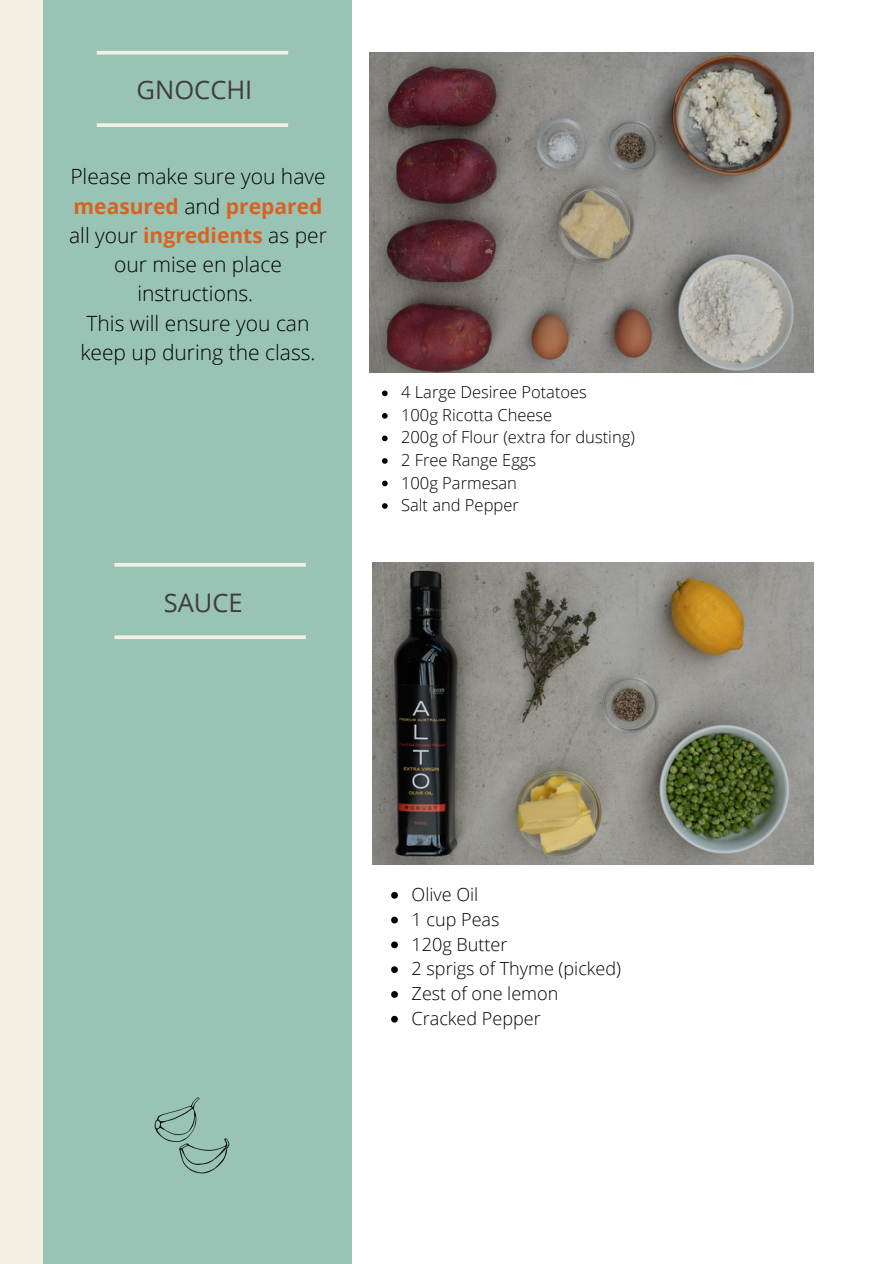
<style>
.page{position:relative;width:894px;height:1264px;background:#fff}
.page>*{position:absolute;margin:0;border:0;box-sizing:border-box;transform-origin:0 0}
.t1{font:25.5px "Open Sans";color:#3f3d3c}
.t2{font:300 21px/29.2px "Open Sans";color:#000;text-align:center}
.t3{font:300 18px "Open Sans";color:#000}
.t4{font:300 16.5px "Open Sans";color:#000}
.s1{font-weight:700;color:#d96220}
</style>
<div class="page">
<div style="left:0;top:0;width:316px;height:1263px;background:#f3efe3"></div>
<div style="left:43px;top:0;width:308px;height:1263px;background:#99c4b5"></div>
<svg style="left:97px;top:51px;width:191px;height:4px"></svg>
<svg style="left:97px;top:123px;width:191px;height:4px"></svg>
<img style="left:369px;top:52px;width:444px;height:320px">
<svg style="left:114px;top:563px;width:192px;height:3px"></svg>
<svg style="left:114px;top:635px;width:192px;height:4px"></svg>
<img style="left:373px;top:562px;width:440px;height:302px">
<svg style="left:382px;top:390px;width:5px;height:6px"></svg>
<svg style="left:382px;top:413px;width:5px;height:5px"></svg>
<svg style="left:382px;top:435px;width:5px;height:6px"></svg>
<svg style="left:382px;top:458px;width:5px;height:6px"></svg>
<svg style="left:382px;top:480px;width:5px;height:6px"></svg>
<svg style="left:382px;top:503px;width:5px;height:6px"></svg>
<svg style="left:391px;top:891px;width:7px;height:7px"></svg>
<svg style="left:391px;top:916px;width:7px;height:7px"></svg>
<svg style="left:391px;top:941px;width:7px;height:7px"></svg>
<svg style="left:391px;top:966px;width:7px;height:7px"></svg>
<svg style="left:391px;top:991px;width:7px;height:6px"></svg>
<svg style="left:391px;top:1015px;width:7px;height:7px"></svg>
<img style="left:154px;top:1097px;width:76px;height:77px">
<p class="t1" style="left:136px;top:72px;width:117px">GNOCCHI</p>
<p class="t2" style="left:69px;top:161px;width:259px">Please make sure you have <span class="s1">measured</span> and <span class="s1">prepared </span>all your <span class="s1">ingredients</span> as per our mise en place instructions.</p>
<p class="t2" style="left:80px;top:308px;width:236px;text-align:left">This will ensure you can keep up during the class.</p>
<p class="t1" style="left:164px;top:584px;width:80px">SAUCE</p>
<p class="t4" style="left:401px;top:381px;width:187px">4 Large Desiree Potatoes</p>
<p class="t4" style="left:401px;top:403px;width:153px">100g Ricotta Cheese</p>
<p class="t4" style="left:401px;top:426px;width:235px">200g of Flour (extra for dusting)</p>
<p class="t4" style="left:401px;top:448px;width:137px">2 Free Range Eggs</p>
<p class="t4" style="left:401px;top:471px;width:117px">100g Parmesan</p>
<p class="t4" style="left:401px;top:493px;width:119px">Salt and Pepper</p>
<p class="t3" style="left:411px;top:881px;width:68px">Olive Oil</p>
<p class="t3" style="left:411px;top:906px;width:89px">1 cup Peas</p>
<p class="t3" style="left:411px;top:931px;width:97px">120g Butter</p>
<p class="t3" style="left:411px;top:956px;width:211px">2 sprigs of Thyme (picked)</p>
<p class="t3" style="left:411px;top:980px;width:148px">Zest of one lemon</p>
<p class="t3" style="left:411px;top:1005px;width:130px">Cracked Pepper</p>
</div>
